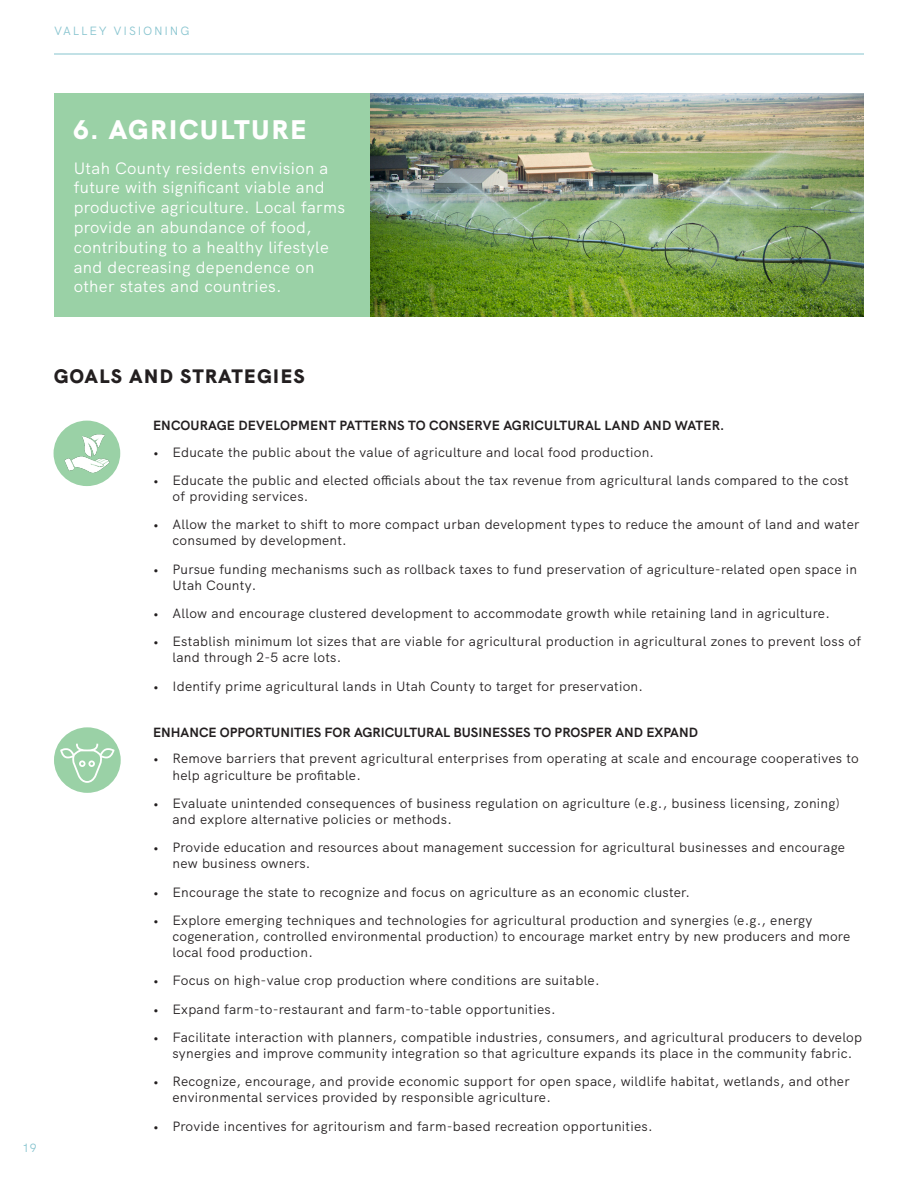
<style>
.page{position:relative;width:918px;height:1188px;background:#fff}
.page>*{position:absolute;margin:0;border:0;box-sizing:border-box;transform-origin:0 0}
.Body{font:900 27px "HK Grotesk";letter-spacing:.08em;color:#fff}
.Body-2{font:900 19.5px "HK Grotesk";letter-spacing:.08em;color:#231f20}
.Body-3{font:16.5px/19.8px "HK Grotesk";letter-spacing:.02em;color:#fff}
.t1{font:13.5px/16.2px "HK Grotesk";letter-spacing:.02em;color:#231f20}
.Body-4{font:700 13.35px "HK Grotesk";color:#231f20}
.t2{font:12px "HK Grotesk";letter-spacing:.15em;color:#87c4cf}
</style>
<div class="page">
<hr style="left:54px;top:54px;width:810px;height:1px;background:#87c4cf">
<div style="left:54px;top:93px;width:317px;height:224px;background:#9ad1a6"></div>
<img style="left:371px;top:93px;width:493px;height:224px">
<div style="left:54px;top:727px;width:67px;height:66px;background:#9ad1a6;border-radius:50%"></div>
<svg style="left:60px;top:744px;width:55px;height:39px"></svg>
<img style="left:53px;top:421px;width:68px;height:65px">
<p class="t2" style="left:54px;top:22px;width:137px">VALLEY VISIONING</p>
<p class="Body" style="left:74px;top:108px;width:234px">6. AGRICULTURE</p>
<p class="Body-3" style="left:74px;top:156px;width:273px">Utah County residents envision a future with significant viable and productive agriculture. Local farms provide an abundance of food, contributing to a healthy lifestyle and decreasing dependence on other states and countries.</p>
<p class="t2" style="left:23px;top:1138px;width:15px">19</p>
<p class="Body-2" style="left:54px;top:361px;width:252px">GOALS AND STRATEGIES</p>
<p class="Body-4" style="left:153px;top:415px;width:573px">ENCOURAGE DEVELOPMENT PATTERNS TO CONSERVE AGRICULTURAL LAND AND WATER.</p>
<p class="t1" style="left:153px;top:443px;width:503px">• Educate the public about the value of agriculture and local food production.</p>
<p class="t1" style="left:172px;top:471px;width:678px;text-indent:-20px">• Educate the public and elected officials about the tax revenue from agricultural lands compared to the cost of providing services.</p>
<p class="t1" style="left:172px;top:515px;width:689px;text-indent:-20px">• Allow the market to shift to more compact urban development types to reduce the amount of land and water consumed by development.</p>
<p class="t1" style="left:172px;top:560px;width:686px;text-indent:-20px">• Pursue funding mechanisms such as rollback taxes to fund preservation of agriculture-related open space in<br>Utah County.</p>
<p class="t1" style="left:153px;top:604px;width:678px">• Allow and encourage clustered development to accommodate growth while retaining land in agriculture.</p>
<p class="t1" style="left:172px;top:632px;width:690px;text-indent:-20px">• Establish minimum lot sizes that are viable for agricultural production in agricultural zones to prevent loss of land through 2-5 acre lots.</p>
<p class="t1" style="left:153px;top:677px;width:492px">• Identify prime agricultural lands in Utah County to target for preservation.</p>
<p class="Body-4" style="left:153px;top:722px;width:546px">ENHANCE OPPORTUNITIES FOR AGRICULTURAL BUSINESSES TO PROSPER AND EXPAND</p>
<p class="t1" style="left:172px;top:749px;width:688px;text-indent:-20px">• Remove barriers that prevent agricultural enterprises from operating at scale and encourage cooperatives to help agriculture be profitable.</p>
<p class="t1" style="left:172px;top:794px;width:669px;text-indent:-20px">• Evaluate unintended consequences of business regulation on agriculture (e.g., business licensing, zoning) and explore alternative policies or methods.</p>
<p class="t1" style="left:172px;top:838px;width:674px;text-indent:-20px">• Provide education and resources about management succession for agricultural businesses and encourage new business owners.</p>
<p class="t1" style="left:153px;top:883px;width:539px">• Encourage the state to recognize and focus on agriculture as an economic cluster.</p>
<p class="t1" style="left:172px;top:911px;width:679px;text-indent:-20px">• Explore emerging techniques and technologies for agricultural production and synergies (e.g., energy cogeneration, controlled environmental production) to encourage market entry by new producers and more local food production.</p>
<p class="t1" style="left:153px;top:971px;width:448px">• Focus on high-value crop production where conditions are suitable.</p>
<p class="t1" style="left:153px;top:1000px;width:404px">• Expand farm-to-restaurant and farm-to-table opportunities.</p>
<p class="t1" style="left:172px;top:1028px;width:691px;text-indent:-20px">• Facilitate interaction with planners, compatible industries, consumers, and agricultural producers to develop synergies and improve community integration so that agriculture expands its place in the community fabric.</p>
<p class="t1" style="left:172px;top:1072px;width:679px;text-indent:-20px">• Recognize, encourage, and provide economic support for open space, wildlife habitat, wetlands, and other environmental services provided by responsible agriculture.</p>
<p class="t1" style="left:153px;top:1117px;width:501px">• Provide incentives for agritourism and farm-based recreation opportunities.</p>
</div>
